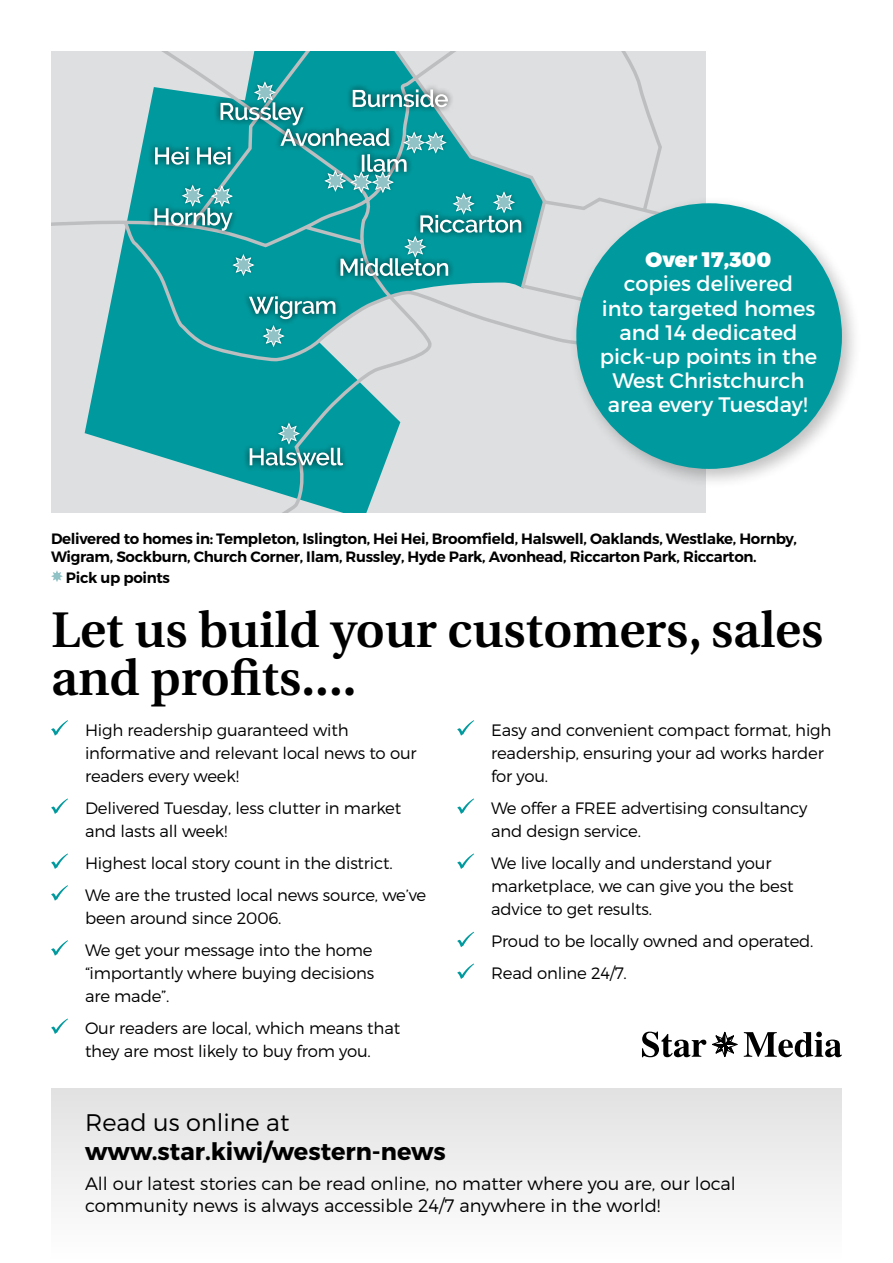
<style>
.page{position:relative;width:893px;height:1263px;background:#fff}
.page>*{position:absolute;margin:0;border:0;box-sizing:border-box;transform-origin:0 0}
.t1{font:600 49.95px/48px "Utopia";color:#000}
.t2{font:700 24px "Montserrat";color:#000}
.t3{font:300 24px "Montserrat";color:#000}
.t4{font:21px/24px "Montserrat";color:#fff;text-align:center}
.t5{font:900 21px "Montserrat";color:#fff}
.t6{font:300 18px/21.6px "Montserrat";color:#000}
.t7{font:300 16.5px/23.2px "Montserrat";letter-spacing:-.01em;color:#000}
.t8{font:600 15px/17.2px "Montserrat";letter-spacing:-.02em;color:#000}
</style>
<div class="page">
<svg style="left:51px;top:51px;width:655px;height:461px;background:#b8d2d4"></svg>
<div style="left:147px;top:83px;width:381px;height:389px;background:#000;opacity:.75"></div>
<div style="left:178px;top:78px;width:340px;height:370px;background:#000;opacity:.3"></div>
<svg style="left:250px;top:422px;width:93px;height:43px;background:#36a3a7"></svg>
<svg style="left:249px;top:296px;width:86px;height:52px;background:#36a3a6"></svg>
<svg style="left:155px;top:81px;width:366px;height:196px;background:#33a5a8"></svg>
<div style="left:51px;top:1089px;width:791px;height:174px;background:linear-gradient(to bottom,#e2e2e2,#fff)"></div>
<svg style="left:51px;top:720px;width:17px;height:16px"></svg>
<svg style="left:51px;top:798px;width:17px;height:16px"></svg>
<svg style="left:51px;top:853px;width:17px;height:16px"></svg>
<svg style="left:51px;top:885px;width:17px;height:16px"></svg>
<svg style="left:51px;top:940px;width:17px;height:16px"></svg>
<svg style="left:51px;top:1018px;width:17px;height:16px"></svg>
<svg style="left:642px;top:1031px;width:200px;height:27px"></svg>
<svg style="left:457px;top:720px;width:17px;height:16px"></svg>
<svg style="left:457px;top:798px;width:17px;height:16px"></svg>
<svg style="left:457px;top:853px;width:17px;height:16px"></svg>
<svg style="left:457px;top:932px;width:17px;height:15px"></svg>
<svg style="left:457px;top:963px;width:17px;height:16px"></svg>
<div style="left:568px;top:195px;width:294px;height:294px;background:#000;opacity:.25"></div>
<div style="left:576px;top:203px;width:266px;height:266px;background:#009a9e;border-radius:50%"></div>
<svg style="left:51px;top:570px;width:12px;height:12px"></svg>
<p class="t5" style="left:645px;top:247px;width:127px">Over 17,300</p>
<p class="t4" style="left:600px;top:272px;width:219px">copies delivered<br>into targeted homes and 14 dedicated pick-up points in the<br>West Christchurch area every Tuesday!</p>
<p class="t8" style="left:51px;top:530px;width:748px">Delivered to homes in: Templeton, Islington, Hei Hei, Broomfield, Halswell, Oaklands, Westlake, Hornby,<br>Wigram, Sockburn, Church Corner, Ilam, Russley, Hyde Park, Avonhead, Riccarton Park, Riccarton.</p>
<p class="t8" style="left:66px;top:569px;width:106px">Pick up points</p>
<h1 class="t1" style="left:51px;top:607px;width:774px">Let us build your customers, sales and profits....</h1>
<p class="t7" style="left:85px;top:718px;width:333px">High readership guaranteed with informative and relevant local news to our readers every week!</p>
<p class="t7" style="left:85px;top:796px;width:318px">Delivered Tuesday, less clutter in market and lasts all week!</p>
<p class="t7" style="left:85px;top:847px;width:343px;line-height:31.8px">Highest local story count in the district.<br>We are the trusted local news source, we’ve</p>
<p class="t7" style="left:85px;top:902px;width:289px;line-height:31.8px">been around since 2006.<br>We get your message into the home</p>
<p class="t7" style="left:85px;top:961px;width:291px">“importantly where buying decisions are made”.</p>
<p class="t7" style="left:85px;top:1016px;width:317px">Our readers are local, which means that they are most likely to buy from you.</p>
<p class="t7" style="left:491px;top:718px;width:342px">Easy and convenient compact format, high readership, ensuring your ad works harder for you.</p>
<p class="t7" style="left:491px;top:796px;width:318px">We offer a FREE advertising consultancy and design service.</p>
<p class="t7" style="left:491px;top:851px;width:304px">We live locally and understand your marketplace, we can give you the best advice to get results.</p>
<p class="t7" style="left:491px;top:925px;width:324px;line-height:31.8px">Proud to be locally owned and operated.<br>Read online 24/7.</p>
<h2 class="t3" style="left:85px;top:1108px;width:206px">Read us online at</h2>
<h2 class="t2" style="left:85px;top:1137px;width:362px">www.star.kiwi/western-news</h2>
<p class="t6" style="left:85px;top:1173px;width:652px">All our latest stories can be read online, no matter where you are, our local community news is always accessible 24/7 anywhere in the world!</p>
</div>
